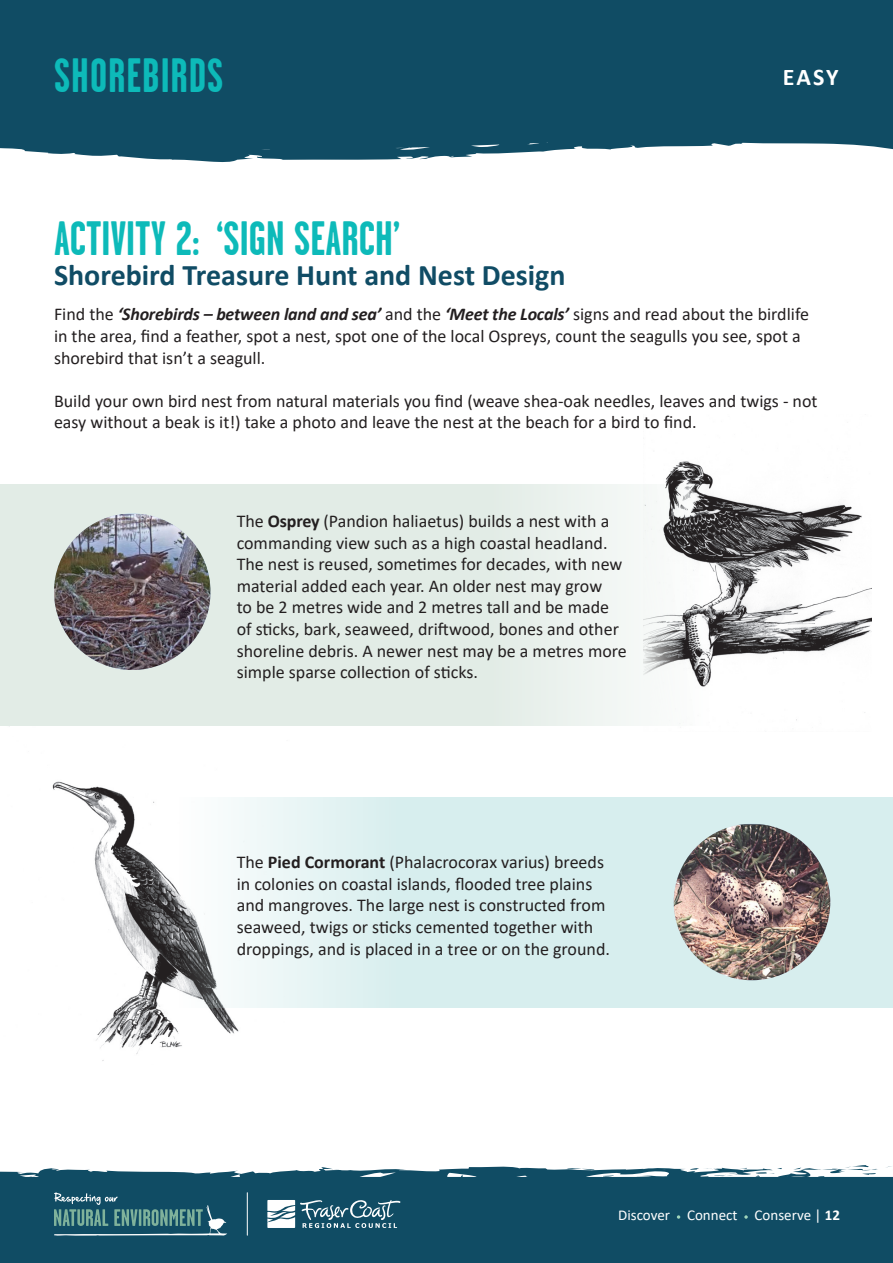
<style>
.page{position:relative;width:893px;height:1263px;background:#fff}
.page>*{position:absolute;margin:0;border:0;box-sizing:border-box;transform-origin:0 0}
.t1{font:700 48px "Garage Gothic";color:#0dbab9}
.t2{font:700 48px "Garage Gothic";letter-spacing:.02em;color:#0dbab9}
.t3{font:700 30px "Calibri";color:#104c65}
.t4{font:700 24px "Calibri";color:#fff}
.t5{font:18px/21.6px "Calibri";color:#231f20}
.t6{font:15px "Calibri";color:#fff}
.s1{font-weight:700;font-style:italic}
.s2{font-weight:700}
</style>
<div class="page">
<svg style="left:0;top:1165px;width:893px;height:98px;background:#225a70"></svg>
<svg style="left:677px;top:1215px;width:3px;height:4px"></svg>
<svg style="left:744px;top:1215px;width:4px;height:4px"></svg>
<svg style="left:267px;top:1200px;width:134px;height:28px"></svg>
<svg style="left:54px;top:1192px;width:173px;height:44px;background:#366c79"></svg>
<hr style="left:247px;top:1193px;width:1px;height:42px;background:#fff">
<div style="left:0;top:0;width:893px;height:162px;background:#104c64"></div>
<img style="left:9px;top:726px;width:280px;height:335px">
<svg style="left:179px;top:796px;width:714px;height:211px;background:#daeded"></svg>
<div style="left:0;top:484px;width:709px;height:242px;background:#e2ece6"></div>
<img style="left:674px;top:824px;width:156px;height:156px">
<img style="left:54px;top:514px;width:157px;height:156px">
<img style="left:643px;top:461px;width:229px;height:265px">
<p class="t2" style="left:54px;top:50px;width:171px">SHOREBIRDS</p>
<p class="t4" style="left:783px;top:60px;width:57px">EASY</p>
<p class="t1" style="left:54px;top:213px;width:348px">ACTIVITY 2: ‘SIGN SEARCH’</p>
<p class="t3" style="left:54px;top:254px;width:513px">Shorebird Treasure Hunt and Nest Design</p>
<p class="t5" style="left:54px;top:303px;width:756px">Find the <span class="s1">‘Shorebirds – between land and sea’</span> and the <span class="s1">‘Meet the Locals’</span> signs and read about the birdlife in the area, find a feather, spot a nest, spot one of the local Ospreys, count the seagulls you see, spot a shorebird that isn’t a seagull.</p>
<p class="t5" style="left:54px;top:390px;width:765px">Build your own bird nest from natural materials you find (weave shea-oak needles, leaves and twigs - not easy without a beak is it!) take a photo and leave the nest at the beach for a bird to find.</p>
<p class="t5" style="left:237px;top:510px;width:392px">The <span class="s2">Osprey</span> (Pandion haliaetus) builds a nest with a commanding view such as a high coastal headland.<br>The nest is reused, sometimes for decades, with new material added each year. An older nest may grow<br>to be 2 metres wide and 2 metres tall and be made of sticks, bark, seaweed, driftwood, bones and other shoreline debris. A newer nest may be a metres more simple sparse collection of sticks.</p>
<p class="t5" style="left:237px;top:851px;width:375px">The <span class="s2">Pied Cormorant</span> (Phalacrocorax varius) breeds in colonies on coastal islands, flooded tree plains and mangroves. The large nest is constructed from seaweed, twigs or sticks cemented together with droppings, and is placed in a tree or on the ground.</p>
<p class="t6" style="left:618px;top:1205px;width:223px">Discover Connect Conserve | <span class="s2">12</span></p>
</div>
